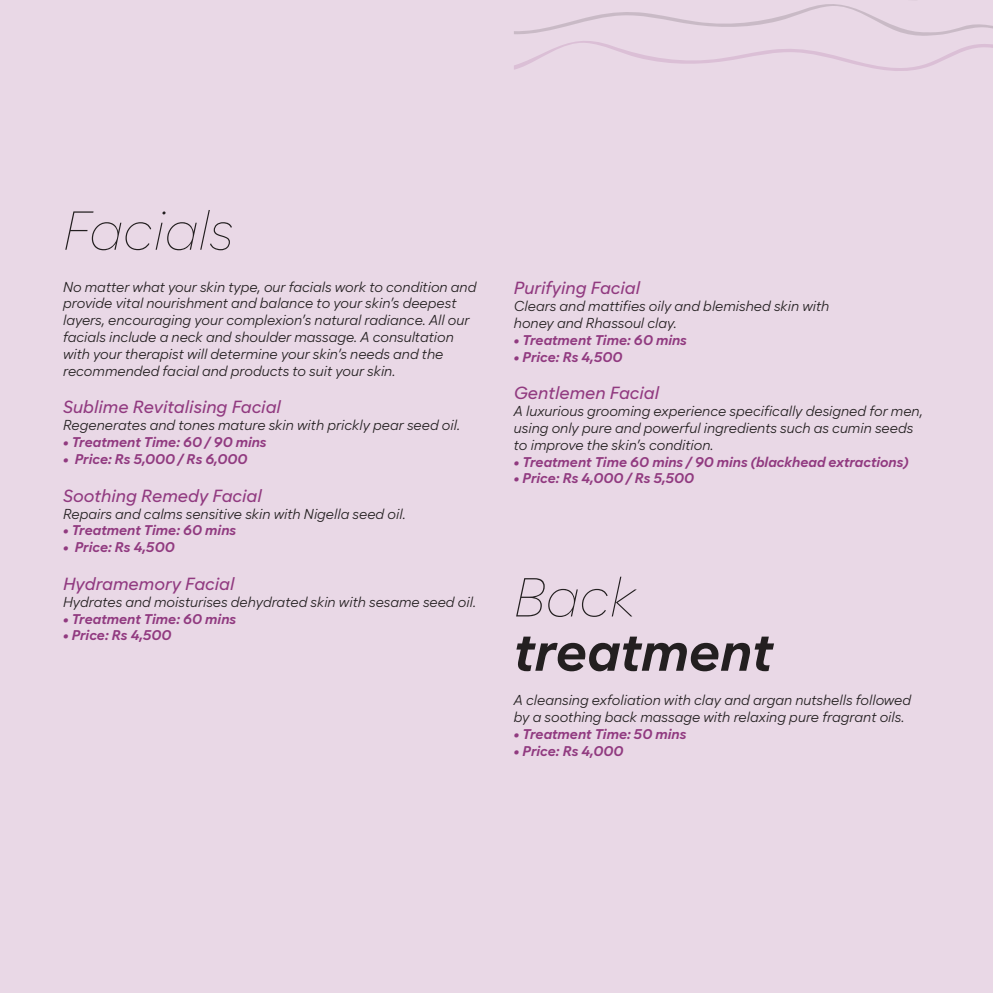
<style>
.page{position:relative;width:993px;height:993px;background:#fff}
.page>*{position:absolute;margin:0;border:0;box-sizing:border-box;transform-origin:0 0}
.t1{font:italic 100 54.25px "Cadiz";color:#231f20}
.t2{font:italic 700 54.25px "Cadiz";color:#231f20}
.t3{font:italic 500 17.5px "Cadiz";color:#913a80}
.t4{font:italic 14px/16.8px "Cadiz";color:#231f20}
.t5{font:italic 700 14px "Cadiz";color:#913a80}
</style>
<div class="page">
<div style="left:0;top:0;width:992px;height:992px;background:#e9d8e6"></div>
<svg style="left:514px;top:4px;width:478px;height:67px"></svg>
<h1 class="t1" style="left:63px;top:200px;width:172px">Facials</h1>
<p class="t4" style="left:63px;top:278px;width:414px">No matter what your skin type, our facials work to condition and provide vital nourishment and balance to your skin’s deepest layers, encouraging your complexion’s natural radiance. All our facials include a neck and shoulder massage. A consultation with your therapist will determine your skin’s needs and the recommended facial and products to suit your skin.</p>
<p class="t3" style="left:63px;top:396px;width:219px">Sublime Revitalising Facial</p>
<p class="t4" style="left:63px;top:416px;width:398px">Regenerates and tones mature skin with prickly pear seed oil.</p>
<p class="t5" style="left:63px;top:433px;width:205px">• Treatment Time: 60 / 90 mins</p>
<p class="t5" style="left:63px;top:450px;width:186px">• Price: Rs 5,000 / Rs 6,000</p>
<p class="t3" style="left:63px;top:485px;width:200px">Soothing Remedy Facial</p>
<p class="t4" style="left:63px;top:505px;width:344px">Repairs and calms sensitive skin with Nigella seed oil.</p>
<p class="t5" style="left:63px;top:521px;width:174px">• Treatment Time: 60 mins</p>
<p class="t5" style="left:63px;top:538px;width:113px">• Price: Rs 4,500</p>
<p class="t3" style="left:63px;top:573px;width:173px">Hydramemory Facial</p>
<p class="t4" style="left:63px;top:593px;width:414px">Hydrates and moisturises dehydrated skin with sesame seed oil.</p>
<p class="t5" style="left:63px;top:610px;width:174px">• Treatment Time: 60 mins</p>
<p class="t5" style="left:63px;top:626px;width:110px">• Price: Rs 4,500</p>
<p class="t3" style="left:513px;top:277px;width:128px">Purifying Facial</p>
<p class="t4" style="left:513px;top:297px;width:317px">Clears and mattifies oily and blemished skin with honey and Rhassoul clay.</p>
<p class="t5" style="left:513px;top:331px;width:174px">• Treatment Time: 60 mins</p>
<p class="t5" style="left:513px;top:348px;width:110px">• Price: Rs 4,500</p>
<p class="t3" style="left:513px;top:382px;width:147px">Gentlemen Facial</p>
<p class="t4" style="left:513px;top:402px;width:410px">A luxurious grooming experience specifically designed for men, using only pure and powerful ingredients such as cumin seeds to improve the skin’s condition.</p>
<p class="t5" style="left:513px;top:453px;width:396px">• Treatment Time 60 mins / 90 mins (blackhead extractions)</p>
<p class="t5" style="left:513px;top:470px;width:182px">• Price: Rs 4,000 / Rs 5,500</p>
<h1 class="t1" style="left:513px;top:566px;width:125px">Back</h1>
<h1 class="t2" style="left:513px;top:618px;width:260px">treatment</h1>
<p class="t4" style="left:513px;top:691px;width:398px">A cleansing exfoliation with clay and argan nutshells followed by a soothing back massage with relaxing pure fragrant oils.</p>
<p class="t5" style="left:513px;top:725px;width:174px">• Treatment Time: 50 mins</p>
<p class="t5" style="left:513px;top:741px;width:111px">• Price: Rs 4,000</p>
</div>
